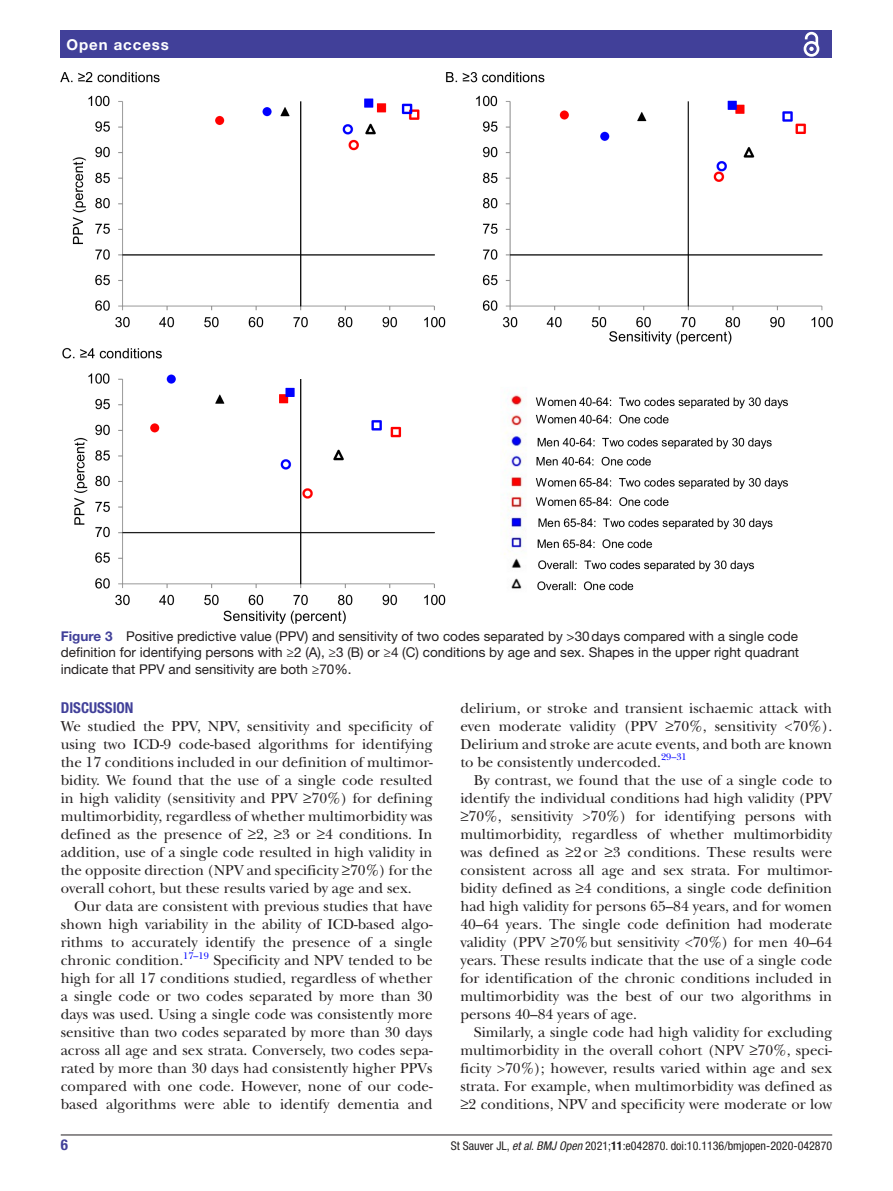
<style>
.page{position:relative;width:893px;height:1191px;background:#fff}
.page>*{position:absolute;margin:0;border:0;box-sizing:border-box;transform-origin:0 0}
.t1{font:15px/18px "New Baskerville";color:#231f20;text-align:justify}
.t2{font:700 condensed 15px "Helvetica Neue LT Std";color:#414099}
.t3{font:700 15px "Helvetica Neue LT Std";letter-spacing:.065em;color:#fff}
.t4{font:13.5px/16.2px "Helvetica Neue LT Std";color:#231f20;text-align:justify}
.t5{font:condensed 12px "Helvetica Neue LT Std";color:#231f20}
.t6{font:9.9px "New Baskerville";color:#00f}
.s1{font-weight:700;color:#414099}
.s2{font-style:italic}
.s3{font-weight:700}
</style>
<div class="page">
<hr style="left:61px;top:1134px;width:771px;height:1px;background:#231f20">
<div style="left:61px;top:31px;width:771px;height:27px;background:#414099"></div>
<svg style="left:803px;top:31px;width:17px;height:26px"></svg>
<img style="left:61px;top:73px;width:771px;height:550px">
<p class="t3" style="left:66px;top:35px;width:104px">Open access</p>
<p class="t4" style="left:61px;top:628px;width:740px"><span class="s1">Figure 3</span> Positive predictive value (PPV) and sensitivity of two codes separated by &gt;30days compared with a single code definition for identifying persons with ≥2 (A), ≥3 (B) or ≥4 (C) conditions by age and sex. Shapes in the upper right quadrant indicate that PPV and sensitivity are both ≥70%.</p>
<p class="t2" style="left:61px;top:699px;width:74px">DISCUSSION</p>
<p class="t1" style="left:61px;top:717px;width:373px">We studied the PPV, NPV, sensitivity and specificity of using two ICD-9 code-based algorithms for identifying the 17 conditions included in our definition of multimor&shy;bidity. We found that the use of a single code resulted in high validity (sensitivity and PPV ≥70%) for defining multimorbidity, regardless of whether multimorbidity was defined as the presence of ≥2, ≥3 or ≥4 conditions. In addition, use of a single code resulted in high validity in the opposite direction (NPV and specificity ≥70%) for the overall cohort, but these results varied by age and sex.</p>
<p class="t1" style="left:61px;top:897px;width:373px;text-indent:14px">Our data are consistent with previous studies that have shown high variability in the ability of ICD-based algo&shy;rithms to accurately identify the presence of a single chronic condition.</p>
<p class="t6" style="left:183px;top:949px;width:27px">17–19</p>
<p class="t1" style="left:61px;top:951px;width:373px;text-indent:153px">Specificity and NPV tended to be high for all 17 conditions studied, regardless of whether a single code or two codes separated by more than 30 days was used. Using a single code was consistently more sensitive than two codes separated by more than 30 days across all age and sex strata. Conversely, two codes sepa&shy;rated by more than 30 days had consistently higher PPVs compared with one code. However, none of our code&shy;based algorithms were able to identify dementia and</p>
<p class="t1" style="left:460px;top:699px;width:373px">delirium, or stroke and transient ischaemic attack with even moderate validity (PPV ≥70%, sensitivity &lt;70%).<br>Delirium and stroke are acute events, and both are known to be consistently undercoded.<sup>29–31</sup></p>
<p class="t1" style="left:460px;top:771px;width:373px;text-indent:14px">By contrast, we found that the use of a single code to identify the individual conditions had high validity (PPV ≥70%, sensitivity &gt;70%) for identifying persons with multimorbidity, regardless of whether multimorbidity was defined as ≥2or ≥3 conditions. These results were consistent across all age and sex strata. For multimor&shy;bidity defined as ≥4 conditions, a single code definition had high validity for persons 65–84 years, and for women 40–64 years. The single code definition had moderate validity (PPV ≥70%but sensitivity &lt;70%) for men 40–64 years. These results indicate that the use of a single code for identification of the chronic conditions included in multimorbidity was the best of our two algorithms in persons 40–84 years of age.</p>
<p class="t1" style="left:460px;top:1023px;width:373px;text-indent:14px">Similarly, a single code had high validity for excluding multimorbidity in the overall cohort (NPV ≥70%, speci&shy;ficity &gt;70%); however, results varied within age and sex strata. For example, when multimorbidity was defined as ≥2 conditions, NPV and specificity were moderate or low</p>
<p class="t2" style="left:61px;top:1135px;width:9px">6</p>
<p class="t5" style="left:451px;top:1138px;width:383px">St Sauver JL, <span class="s2">et al</span>. <span class="s2">BMJ Open</span> 2021;<span class="s3">11</span>:e042870. doi:10.1136/bmjopen-2020-042870</p>
</div>
